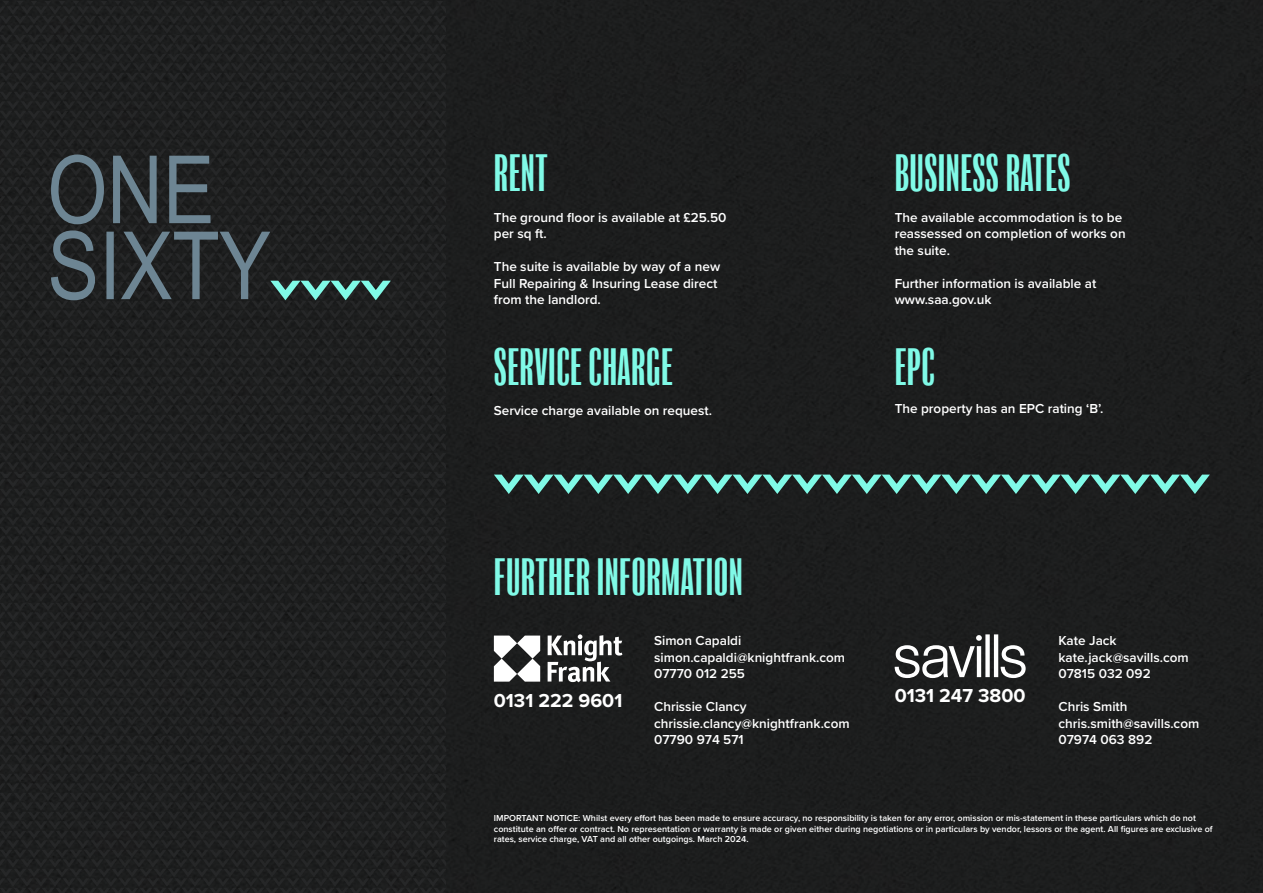
<style>
.page{position:relative;width:1263px;height:893px;background:#1c1d1d}
.page>*{position:absolute;margin:0;border:0;box-sizing:border-box;transform-origin:0 0}
.t1{font:extra-condensed 48px "Balboa W05";letter-spacing:.01em;color:#80fae7}
.t2{font:700 19.5px "Proxima Nova";color:#fff}
.t3{font:600 13.5px/16.5px "Proxima Nova";color:#fff}
.t4{font:600 9px/10.5px "Proxima Nova";color:#fff}
</style>
<div class="page">
<div style="left:0;top:1px;width:445px;height:477px;background:#1d1e1f"></div>
<div style="left:0;top:474px;width:445px;height:419px;background:#1d1e1f"></div>
<svg style="left:895px;top:634px;width:131px;height:44px"></svg>
<svg style="left:494px;top:636px;width:46px;height:46px"></svg>
<svg style="left:548px;top:634px;width:74px;height:48px"></svg>
<svg style="left:51px;top:154px;width:159px;height:70px"></svg>
<svg style="left:51px;top:230px;width:340px;height:70px"></svg>
<svg style="left:494px;top:475px;width:716px;height:19px;background:#42716a"></svg>
<p class="t1" style="left:494px;top:147px;width:55px">RENT</p>
<p class="t1" style="left:895px;top:147px;width:177px">BUSINESS RATES</p>
<p class="t3" style="left:494px;top:209px;width:234px">The ground floor is available at £25.50 per sq ft.</p>
<p class="t3" style="left:494px;top:258px;width:228px">The suite is available by way of a new<br>Full Repairing &amp; Insuring Lease direct from the landlord.</p>
<p class="t1" style="left:494px;top:341px;width:180px">SERVICE CHARGE</p>
<p class="t3" style="left:895px;top:209px;width:233px">The available accommodation is to be reassessed on completion of works on the suite.</p>
<p class="t3" style="left:895px;top:275px;width:203px">Further information is available at www.saa.gov.uk</p>
<p class="t1" style="left:895px;top:341px;width:42px">EPC</p>
<p class="t3" style="left:494px;top:402px;width:220px">Service charge available on request.</p>
<p class="t3" style="left:895px;top:400px;width:210px">The property has an EPC rating ‘B’.</p>
<p class="t1" style="left:494px;top:551px;width:250px">FURTHER INFORMATION</p>
<p class="t3" style="left:654px;top:632px;width:89px">Simon Capaldi</p>
<p class="t3" style="left:654px;top:648px;width:193px">simon.capaldi@knightfrank.com</p>
<p class="t3" style="left:654px;top:665px;width:92px">07770 012 255</p>
<p class="t3" style="left:654px;top:698px;width:94px">Chrissie Clancy</p>
<p class="t3" style="left:654px;top:714px;width:197px">chrissie.clancy@knightfrank.com</p>
<p class="t3" style="left:654px;top:731px;width:91px">07790 974 571</p>
<p class="t2" style="left:494px;top:686px;width:130px">0131 222 9601</p>
<p class="t2" style="left:895px;top:681px;width:132px">0131 247 3800</p>
<p class="t3" style="left:1058px;top:632px;width:60px">Kate Jack</p>
<p class="t3" style="left:1058px;top:648px;width:132px">kate.jack@savills.com</p>
<p class="t3" style="left:1058px;top:665px;width:94px">07815 032 092</p>
<p class="t3" style="left:1058px;top:698px;width:71px">Chris Smith</p>
<p class="t3" style="left:1058px;top:714px;width:142px">chris.smith@savills.com</p>
<p class="t3" style="left:1058px;top:731px;width:95px">07974 063 892</p>
<p class="t4" style="left:494px;top:813px;width:720px">IMPORTANT NOTICE: Whilst every effort has been made to ensure accuracy, no responsibility is taken for any error, omission or mis-statement in these particulars which do not constitute an offer or contract. No representation or warranty is made or given either during negotiations or in particulars by vendor, lessors or the agent. All figures are exclusive of rates, service charge, VAT and all other outgoings. March 2024.</p>
</div>
